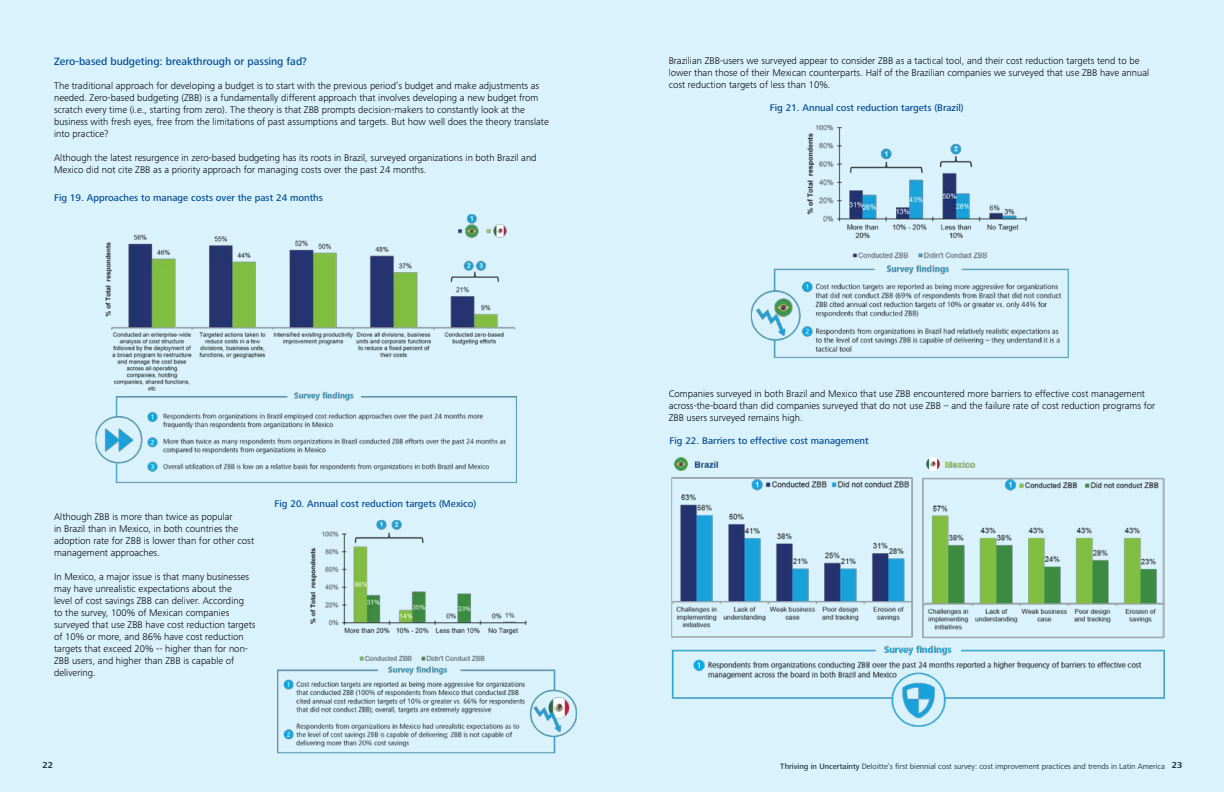
<style>
.page{position:relative;width:1224px;height:792px;background:#d9f2fc}
.page>*{position:absolute;margin:0;border:0;box-sizing:border-box;transform-origin:0 0}
.t1{font:500 11px "Frutiger Next Pro";color:#004a94}
.t2{font:300 10px/12px "Frutiger Next Pro";color:#000}
.t3{font:500 10px "Frutiger Next Pro";color:#004a94}
.t4{font:700 9px "Frutiger Next Pro";color:#000}
.t5{font:8px "Frutiger Next Pro";color:#000}
.s1{font-weight:500}
.s2{font-weight:700;font-size:9px}
</style>
<div class="page">
<img style="left:95px;top:214px;width:423px;height:270px">
<img style="left:277px;top:519px;width:300px;height:235px">
<img style="left:750px;top:125px;width:319px;height:234px">
<img style="left:671px;top:457px;width:493px;height:270px">
<p class="t1" style="left:54px;top:55px;width:254px">Zero-based budgeting: breakthrough or passing fad?</p>
<p class="t2" style="left:54px;top:79px;width:496px">The traditional approach for developing a budget is to start with the previous period’s budget and make adjustments as needed. Zero-based budgeting (ZBB) is a fundamentally different approach that involves developing a new budget from scratch every time (i.e., starting from zero). The theory is that ZBB prompts decision-makers to constantly look at the business with fresh eyes, free from the limitations of past assumptions and targets. But how well does the theory translate into practice?</p>
<p class="t2" style="left:54px;top:151px;width:484px">Although the latest resurgence in zero-based budgeting has its roots in Brazil, surveyed organizations in both Brazil and<br>Mexico did not cite ZBB as a priority approach for managing costs over the past 24 months.</p>
<p class="t3" style="left:54px;top:192px;width:270px">Fig 19. Approaches to manage costs over the past 24 months</p>
<p class="t2" style="left:54px;top:511px;width:202px">Although ZBB is more than twice as popular<br>in Brazil than in Mexico, in both countries the adoption rate for ZBB is lower than for other cost management approaches.</p>
<p class="t2" style="left:54px;top:571px;width:203px">In Mexico, a major issue is that many businesses may have unrealistic expectations about the<br>level of cost savings ZBB can deliver. According<br>to the survey, 100% of Mexican companies surveyed that use ZBB have cost reduction targets of 10% or more, and 86% have cost reduction targets that exceed 20% -- higher than for non-ZBB users, and higher than ZBB is capable of delivering.</p>
<p class="t3" style="left:275px;top:498px;width:203px">Fig 20. Annual cost reduction targets (Mexico)</p>
<p class="t2" style="left:669px;top:55px;width:482px">Brazilian ZBB-users we surveyed appear to consider ZBB as a tactical tool, and their cost reduction targets tend to be lower than those of their Mexican counterparts. Half of the Brazilian companies we surveyed that use ZBB have annual cost reduction targets of less than 10%.</p>
<p class="t3" style="left:770px;top:102px;width:195px">Fig 21. Annual cost reduction targets (Brazil)</p>
<p class="t2" style="left:669px;top:387px;width:488px">Companies surveyed in both Brazil and Mexico that use ZBB encountered more barriers to effective cost management across-the-board than did companies surveyed that do not use ZBB – and the failure rate of cost reduction programs for<br>ZBB users surveyed remains high.</p>
<p class="t3" style="left:670px;top:435px;width:201px">Fig 22. Barriers to effective cost management</p>
<p class="t4" style="left:42px;top:760px;width:12px">22</p>
<p class="t5" style="left:780px;top:761px;width:404px"><span class="s1">Thriving in Uncertainty</span> Deloitte’s first biennial cost survey: cost improvement practices and trends in Latin America <span class="s2">23</span></p>
</div>
